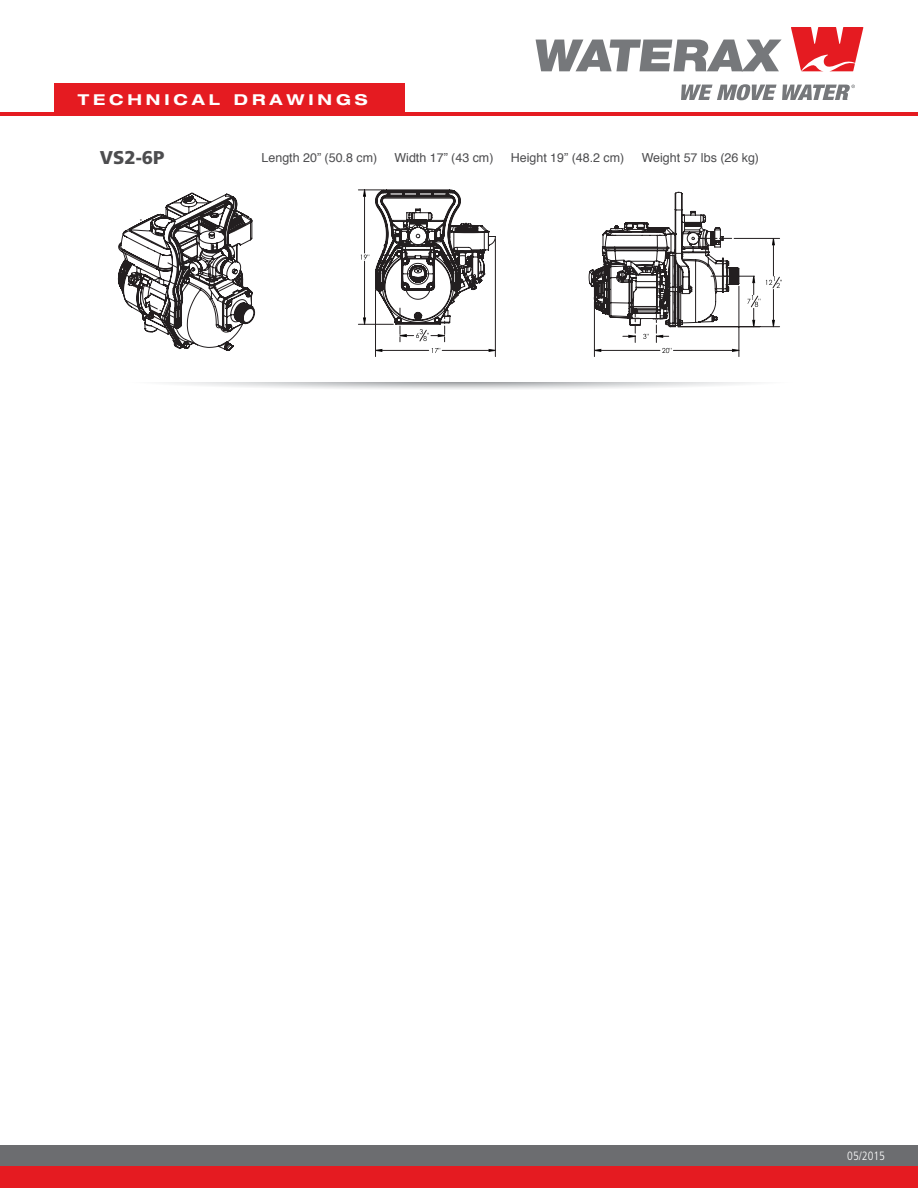
<style>
.page{position:relative;width:918px;height:1188px;background:#fff}
.page>*{position:absolute;margin:0;border:0;box-sizing:border-box;transform-origin:0 0}
.t1{font:900 18.45px "Frutiger";color:#4d4d4f}
.t2{font:700 condensed 17.1px "Helvetica Neue";letter-spacing:.05em;color:#fff}
.t3{font:700 expanded 15px "Helvetica Neue";letter-spacing:.25em;color:#fff;scale:1.05 1}
.t4{font:12.45px "Helvetica";color:#4d4d4f}
.t5{font:300 condensed 12px "Frutiger";color:#fff}
</style>
<div class="page">
<div style="left:54px;top:83px;width:351px;height:32px;background:#e51b21"></div>
<div style="left:0;top:1145px;width:918px;height:21px;background:#6c6d70"></div>
<hr style="left:0;top:112px;width:918px;height:3px;background:#e51b21">
<div style="left:0;top:1166px;width:918px;height:22px;background:#e51b21"></div>
<svg style="left:536px;top:40px;width:245px;height:31px"></svg>
<svg style="left:791px;top:27px;width:72px;height:44px"></svg>
<svg style="left:681px;top:84px;width:174px;height:16px"></svg>
<svg style="left:364px;top:190px;width:376px;height:161px"></svg>
<svg style="left:375px;top:189px;width:121px;height:152px"></svg>
<svg style="left:589px;top:192px;width:193px;height:150px"></svg>
<svg style="left:118px;top:193px;width:137px;height:158px"></svg>
<svg style="left:164px;top:382px;width:591px;height:7px"></svg>
<p class="t3" style="left:78px;top:90px;width:278px">TECHNICAL DRAWINGS</p>
<p class="t2" style="left:131px;top:97px;width:170px">TECHNICAL DRAWINGS</p>
<p class="t1" style="left:100px;top:146px;width:66px">VS2-6P</p>
<p class="t4" style="left:262px;top:148px;width:117px">Length 20” (50.8 cm)</p>
<p class="t4" style="left:395px;top:148px;width:100px">Width 17” (43 cm)</p>
<p class="t4" style="left:511px;top:148px;width:115px">Height 19” (48.2 cm)</p>
<p class="t4" style="left:642px;top:148px;width:119px">Weight 57 lbs (26 kg)</p>
<p class="t5" style="left:847px;top:1149px;width:39px">05/2015</p>
</div>
